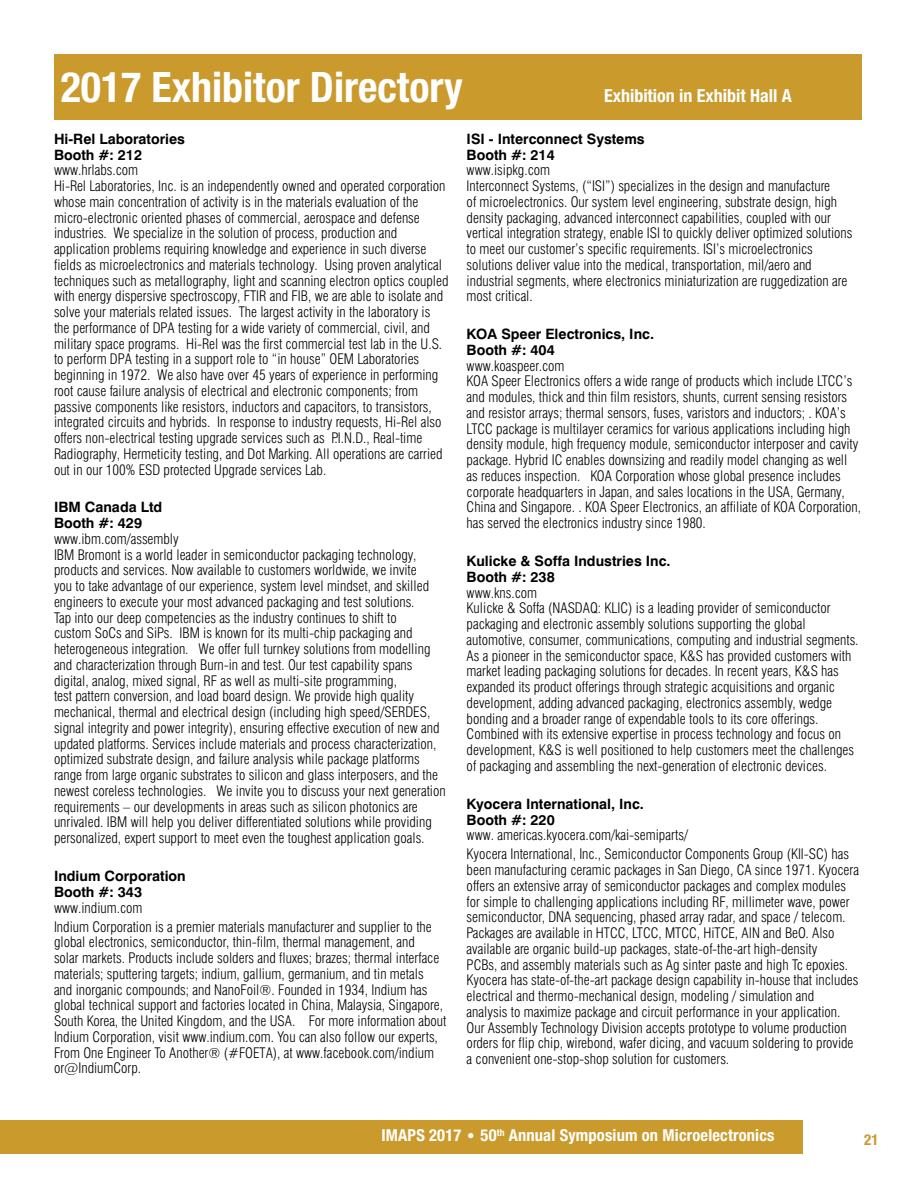
<style>
.page{position:relative;width:918px;height:1188px;background:#fff}
.page>*{position:absolute;margin:0;border:0;box-sizing:border-box;transform-origin:0 0}
.Main_Section_Head{font:700 condensed 42px "Helvetica Neue LT Std";color:#fff}
.Main_Section_Head-2{font:700 condensed 18px "Helvetica Neue LT Std";color:#fff}
.t1{font:700 condensed 16.5px "Helvetica Neue LT Std";letter-spacing:.01em;color:#fff}
.t2{font:700 condensed 15px "Helvetica Neue LT Std";color:#ca9a2c}
.exhibit_list{font:300 condensed 14.25px/15.8px "Swiss 721 BT";color:#000}
.exhibit_list-2{font:700 14.25px/15.8px "Swiss 721 BT";color:#000}
.s1{font-weight:700;font-stretch:normal}
.s2{font-weight:300;font-stretch:condensed}
.s3{font-size:15px}
</style>
<div class="page">
<div style="left:0;top:1120px;width:802px;height:33px;background:#ca9a2c"></div>
<div style="left:54px;top:54px;width:808px;height:66px;background:#ca9a2c"></div>
<p class="Main_Section_Head" style="left:61px;top:62px;width:404px">2017 Exhibitor Directory</p>
<p class="Main_Section_Head-2" style="left:604px;top:85px;width:189px">Exhibition in Exhibit Hall A</p>
<p class="exhibit_list" style="left:54px;top:131px;width:396px"><span class="s1">Hi-Rel Laboratories<br>Booth #: 212<br></span>www.hrlabs.com<br>Hi-Rel Laboratories, Inc. is an independently owned and operated corporation whose main concentration of activity is in the materials evaluation of the micro-electronic oriented phases of commercial, aerospace and defense industries. We specialize in the solution of process, production and application problems requiring knowledge and experience in such diverse fields as microelectronics and materials technology. Using proven analytical techniques such as metallography, light and scanning electron optics coupled with energy dispersive spectroscopy, FTIR and FIB, we are able to isolate and solve your materials related issues. The largest activity in the laboratory is the performance of DPA testing for a wide variety of commercial, civil, and military space programs. Hi-Rel was the first commercial test lab in the U.S. to perform DPA testing in a support role to “in house” OEM Laboratories beginning in 1972. We also have over 45 years of experience in performing root cause failure analysis of electrical and electronic components; from passive components like resistors, inductors and capacitors, to transistors, integrated circuits and hybrids. In response to industry requests, Hi-Rel also offers non-electrical testing upgrade services such as P.I.N.D., Real-time Radiography, Hermeticity testing, and Dot Marking. All operations are carried out in our 100% ESD protected Upgrade services Lab.</p>
<p class="exhibit_list" style="left:54px;top:499px;width:393px"><span class="s1">IBM Canada Ltd<br>Booth #: 429<br></span>www.ibm.com/assembly<br>IBM Bromont is a world leader in semiconductor packaging technology, products and services. Now available to customers worldwide, we invite<br>you to take advantage of our experience, system level mindset, and skilled engineers to execute your most advanced packaging and test solutions.<br>Tap into our deep competencies as the industry continues to shift to<br>custom SoCs and SiPs. IBM is known for its multi-chip packaging and heterogeneous integration. We offer full turnkey solutions from modelling and characterization through Burn-in and test. Our test capability spans digital, analog, mixed signal, RF as well as multi-site programming,<br>test pattern conversion, and load board design. We provide high quality mechanical, thermal and electrical design (including high speed/SERDES, signal integrity and power integrity), ensuring effective execution of new and updated platforms. Services include materials and process characterization, optimized substrate design, and failure analysis while package platforms range from large organic substrates to silicon and glass interposers, and the newest coreless technologies. We invite you to discuss your next generation requirements – our developments in areas such as silicon photonics are unrivaled. IBM will help you deliver differentiated solutions while providing personalized, expert support to meet even the toughest application goals.</p>
<p class="exhibit_list-2" style="left:54px;top:868px;width:133px">Indium Corporation<br>Booth #: 343 <span class="s2">www.indium.com</span></p>
<p class="exhibit_list" style="left:54px;top:919px;width:394px">Indium Corporation is a premier materials manufacturer and supplier to the global electronics, semiconductor, thin-film, thermal management, and<br>solar markets. Products include solders and fluxes; brazes; thermal interface materials; sputtering targets; indium, gallium, germanium, and tin metals<br>and inorganic compounds; and NanoFoil®. Founded in 1934, Indium has global technical support and factories located in China, Malaysia, Singapore, South Korea, the United Kingdom, and the USA. For more information about Indium Corporation, visit www.indium.com. You can also follow our experts, From One Engineer To Another® (#FOETA), at www.facebook.com/indium or@IndiumCorp.</p>
<p class="exhibit_list" style="left:467px;top:131px;width:387px"><span class="s1">ISI - Interconnect Systems<br>Booth #: 214<br></span>www.isipkg.com<br>Interconnect Systems, (“ISI”) specializes in the design and manufacture<br>of microelectronics. Our system level engineering, substrate design, high density packaging, advanced interconnect capabilities, coupled with our vertical integration strategy, enable ISI to quickly deliver optimized solutions to meet our customer’s specific requirements. ISI’s microelectronics solutions deliver value into the medical, transportation, mil/aero and industrial segments, where electronics miniaturization are ruggedization are most critical.</p>
<p class="exhibit_list" style="left:467px;top:326px;width:396px"><span class="s1">KOA Speer Electronics, Inc.<br>Booth #: 404<br></span>www.koaspeer.com<br>KOA Speer Electronics offers a wide range of products which include LTCC’s and modules, thick and thin film resistors, shunts, current sensing resistors and resistor arrays; thermal sensors, fuses, varistors and inductors; . KOA’s LTCC package is multilayer ceramics for various applications including high density module, high frequency module, semiconductor interposer and cavity package. Hybrid IC enables downsizing and readily model changing as well as reduces inspection. KOA Corporation whose global presence includes corporate headquarters in Japan, and sales locations in the USA, Germany, China and Singapore. . KOA Speer Electronics, an affiliate of KOA Corporation, has served the electronics industry since 1980.</p>
<p class="exhibit_list" style="left:467px;top:553px;width:394px"><span class="s1">Kulicke &amp; Soffa Industries Inc.<br>Booth #: 238<br></span>www.kns.com<br>Kulicke &amp; Soffa (NASDAQ: KLIC) is a leading provider of semiconductor packaging and electronic assembly solutions supporting the global automotive, consumer, communications, computing and industrial segments.<br>As a pioneer in the semiconductor space, K&amp;S has provided customers with market leading packaging solutions for decades. In recent years, K&amp;S has expanded its product offerings through strategic acquisitions and organic development, adding advanced packaging, electronics assembly, wedge bonding and a broader range of expendable tools to its core offerings.<br>Combined with its extensive expertise in process technology and focus on development, K&amp;S is well positioned to help customers meet the challenges of packaging and assembling the next-generation of electronic devices.</p>
<p class="exhibit_list" style="left:467px;top:796px;width:223px"><span class="s1">Kyocera International, Inc.<br>Booth #: 220<br></span>www. americas.kyocera.com/kai-semiparts/</p>
<p class="exhibit_list" style="left:467px;top:846px;width:394px">Kyocera International, Inc., Semiconductor Components Group (KII-SC) has been manufacturing ceramic packages in San Diego, CA since 1971. Kyocera offers an extensive array of semiconductor packages and complex modules for simple to challenging applications including RF, millimeter wave, power semiconductor, DNA sequencing, phased array radar, and space / telecom.<br>Packages are available in HTCC, LTCC, MTCC, HiTCE, AlN and BeO. Also available are organic build-up packages, state-of-the-art high-density<br>PCBs, and assembly materials such as Ag sinter paste and high Tc epoxies.<br>Kyocera has state-of-the-art package design capability in-house that includes electrical and thermo-mechanical design, modeling / simulation and<br>analysis to maximize package and circuit performance in your application.<br>Our Assembly Technology Division accepts prototype to volume production orders for flip chip, wirebond, wafer dicing, and vacuum soldering to provide a convenient one-stop-shop solution for customers.</p>
<p class="t1" style="left:382px;top:1125px;width:395px">IMAPS 2017 <span class="s3">•</span> 50<sup>th</sup> Annual Symposium on Microelectronics</p>
<p class="t2" style="left:864px;top:1130px;width:16px">21</p>
</div>
